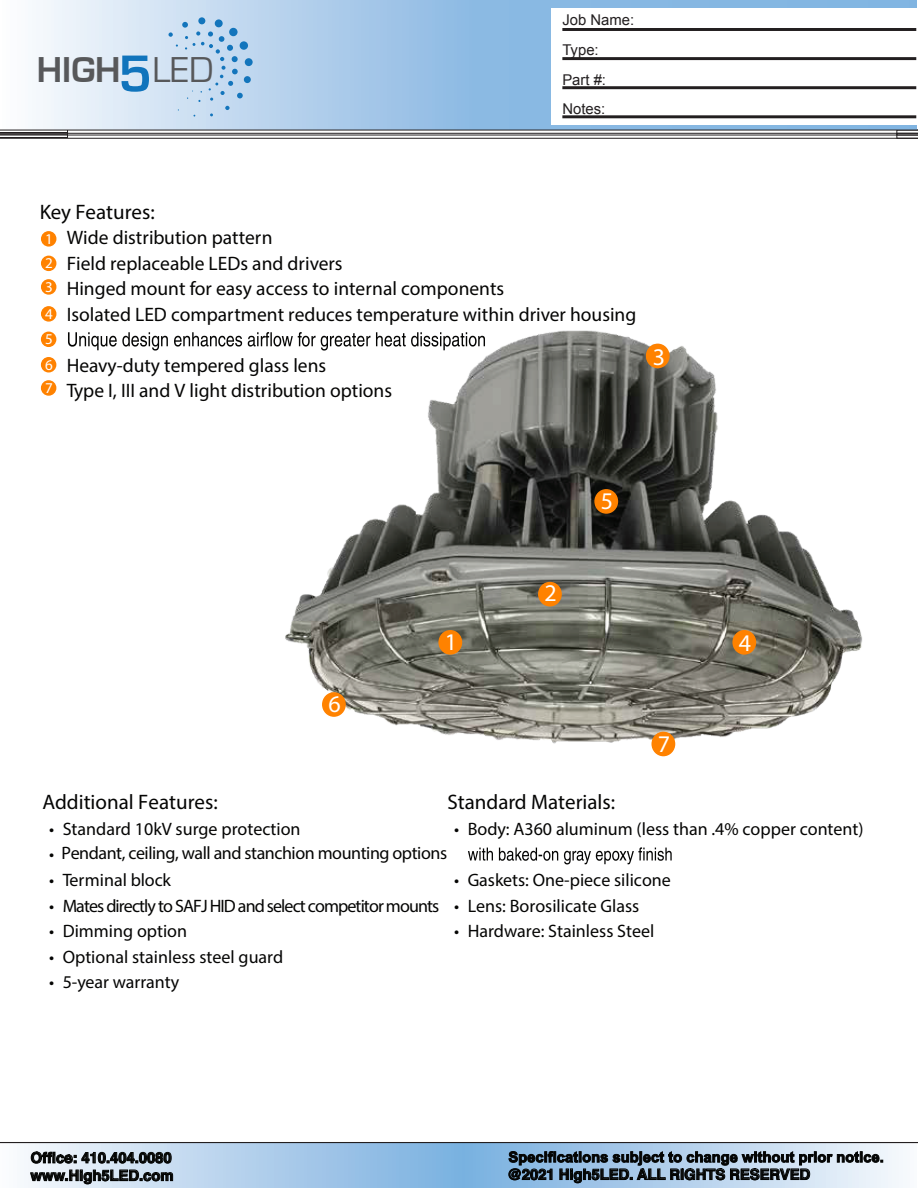
<style>
.page{position:relative;width:918px;height:1188px;background:#fff}
.page>*{position:absolute;margin:0;border:0;box-sizing:border-box;transform-origin:0 0}
.t1{font:700 37.05px "Eurostile";color:#57585a}
.t2{font:24px "Myriad Pro";color:#fff}
.t3{font:21px "Myriad Pro";color:#050504}
.t4{font:19.5px/25.5px "Myriad Pro";color:#050504}
.t5{font:18px "Myriad Pro";color:#050504}
.t6{font:18px "Myriad Pro";letter-spacing:-.025em;color:#050504}
.t7{font:18px "Myriad Pro";letter-spacing:-.05em;color:#050504}
.t8{font:15px/23.2px "Myriad Pro";color:#fff}
.t9{font:14.85px/29.2px "Arial";color:#231f20}
.t10{font:700 14.7px/17.7px "Helvetica";color:#040503}
.s1{font-size:53.85px;color:#1074bc}
.s2{font-weight:400}
</style>
<div class="page">
<svg style="left:36px;top:1px;width:880px;height:128px;background:#b1cfec"></svg>
<svg style="left:0;top:129px;width:918px;height:10px"></svg>
<div style="left:551px;top:8px;width:365px;height:117px;background:#fff"></div>
<hr style="left:562px;top:28px;width:354px;height:3px;background:#231f20">
<hr style="left:562px;top:57px;width:354px;height:3px;background:#231f20">
<hr style="left:562px;top:86px;width:354px;height:3px;background:#231f20">
<hr style="left:562px;top:115px;width:354px;height:3px;background:#231f20">
<svg style="left:0;top:1142px;width:918px;height:46px;background:#9cb3c9"></svg>
<div style="left:198px;top:17px;width:7px;height:7px;background:#1375bc;border-radius:50%"></div>
<svg style="left:215px;top:19px;width:8px;height:8px"></svg>
<div style="left:240px;top:41px;width:8px;height:9px;background:#1375bc;border-radius:50%"></div>
<div style="left:245px;top:58px;width:8px;height:8px;background:#1375bc;border-radius:50%"></div>
<div style="left:244px;top:76px;width:7px;height:7px;background:#1375bc;border-radius:50%"></div>
<svg style="left:168px;top:22px;width:75px;height:95px;background:#bdd6ed"></svg>
<svg style="left:468px;top:847px;width:204px;height:17px"></svg>
<svg style="left:68px;top:332px;width:191px;height:19px"></svg>
<img style="left:260px;top:330px;width:602px;height:427px">
<div style="left:42px;top:358px;width:14px;height:14px;background:#ff8200;border-radius:50%"></div>
<div style="left:41px;top:357px;width:15px;height:15px;border:2px solid #ff8200;border-radius:50%"></div>
<div style="left:42px;top:381px;width:14px;height:14px;background:#ff8200;border-radius:50%"></div>
<div style="left:41px;top:380px;width:15px;height:16px;border:2px solid #ff8200;border-radius:50%"></div>
<div style="left:42px;top:332px;width:14px;height:14px;background:#ff8200;border-radius:50%"></div>
<div style="left:41px;top:332px;width:15px;height:15px;border:2px solid #ff8200;border-radius:50%"></div>
<div style="left:42px;top:307px;width:14px;height:14px;background:#ff8200;border-radius:50%"></div>
<div style="left:41px;top:306px;width:15px;height:16px;border:2px solid #ff8200;border-radius:50%"></div>
<div style="left:42px;top:280px;width:14px;height:14px;background:#ff8200;border-radius:50%"></div>
<div style="left:41px;top:279px;width:15px;height:16px;border:2px solid #ff8200;border-radius:50%"></div>
<div style="left:42px;top:256px;width:14px;height:14px;background:#ff8200;border-radius:50%"></div>
<div style="left:41px;top:256px;width:15px;height:15px;border:2px solid #ff8200;border-radius:50%"></div>
<div style="left:42px;top:232px;width:14px;height:14px;background:#ff8200;border-radius:50%"></div>
<div style="left:41px;top:231px;width:15px;height:16px;border:2px solid #ff8200;border-radius:50%"></div>
<div style="left:439px;top:631px;width:22px;height:23px;background:#ff8200;border-radius:50%"></div>
<div style="left:438px;top:630px;width:24px;height:25px;border:2px solid #ff8200;border-radius:50%"></div>
<div style="left:539px;top:583px;width:22px;height:23px;background:#ff8200;border-radius:50%"></div>
<div style="left:538px;top:582px;width:24px;height:24px;border:2px solid #ff8200;border-radius:50%"></div>
<div style="left:647px;top:344px;width:22px;height:24px;background:#ff8200;border-radius:50%"></div>
<div style="left:646px;top:344px;width:24px;height:24px;border:2px solid #ff8200;border-radius:50%"></div>
<div style="left:733px;top:631px;width:22px;height:23px;background:#ff8200;border-radius:50%"></div>
<div style="left:732px;top:630px;width:24px;height:25px;border:2px solid #ff8200;border-radius:50%"></div>
<div style="left:595px;top:490px;width:22px;height:23px;background:#ff8200;border-radius:50%"></div>
<div style="left:594px;top:489px;width:24px;height:25px;border:2px solid #ff8200;border-radius:50%"></div>
<div style="left:323px;top:693px;width:22px;height:23px;background:#ff8200;border-radius:50%"></div>
<div style="left:322px;top:692px;width:24px;height:25px;border:2px solid #ff8200;border-radius:50%"></div>
<div style="left:652px;top:732px;width:23px;height:24px;background:#ff8200;border-radius:50%"></div>
<div style="left:651px;top:732px;width:24px;height:24px;border:2px solid #ff8200;border-radius:50%"></div>
<h1 class="t1" style="left:37px;top:50px;width:178px">HIGH<span class="s1">5</span><span class="s2">LED</span></h1>
<p class="t9" style="left:562px;top:5px;width:73px">Job Name:</p>
<p class="t9" style="left:562px;top:36px;width:45px">Type:<br>Part #:</p>
<p class="t9" style="left:562px;top:94px;width:44px">Notes:</p>
<p class="t3" style="left:40px;top:199px;width:117px">Key Features:</p>
<p class="t4" style="left:67px;top:225px;width:571px">Wide distribution pattern<br>Field replaceable LEDs and drivers<br>Hinged mount for easy access to internal components<br>Isolated LED compartment reduces temperature within driver housing</p>
<p class="t4" style="left:67px;top:352px;width:327px">Heavy-duty tempered glass lens<br>Type I, III and V light distribution options</p>
<p class="t8" style="left:45px;top:227px;width:9px">1</p>
<p class="t8" style="left:45px;top:251px;width:9px">2</p>
<p class="t8" style="left:45px;top:275px;width:9px">3</p>
<p class="t8" style="left:45px;top:302px;width:9px">4</p>
<p class="t8" style="left:45px;top:327px;width:9px">5</p>
<p class="t8" style="left:45px;top:353px;width:9px">6<br>7</p>
<p class="t2" style="left:653px;top:342px;width:14px">3</p>
<p class="t2" style="left:328px;top:689px;width:14px">6</p>
<p class="t2" style="left:445px;top:627px;width:14px">1</p>
<p class="t2" style="left:544px;top:578px;width:14px">2</p>
<p class="t2" style="left:601px;top:486px;width:14px">5</p>
<p class="t2" style="left:658px;top:729px;width:14px">7</p>
<p class="t2" style="left:739px;top:628px;width:14px">4</p>
<p class="t3" style="left:42px;top:789px;width:177px">Additional Features:</p>
<p class="t5" style="left:49px;top:818px;width:253px">• Standard 10kV surge protection</p>
<p class="t6" style="left:49px;top:842px;width:399px">• Pendant, ceiling, wall and stanchion mounting options</p>
<p class="t5" style="left:49px;top:869px;width:123px">• Terminal block</p>
<p class="t7" style="left:49px;top:894px;width:392px">• Mates directly to SAFJ HID and select competitor mounts</p>
<p class="t5" style="left:49px;top:920px;width:139px">• Dimming option</p>
<p class="t5" style="left:49px;top:945px;width:236px">• Optional stainless steel guard</p>
<p class="t5" style="left:49px;top:971px;width:132px">• 5-year warranty</p>
<p class="t3" style="left:447px;top:789px;width:169px">Standard Materials:</p>
<p class="t5" style="left:454px;top:818px;width:411px">• Body: A360 aluminum (less than .4% copper content)</p>
<p class="t5" style="left:454px;top:869px;width:218px">• Gaskets: One-piece silicone</p>
<p class="t5" style="left:454px;top:894px;width:187px">• Lens: Borosilicate Glass</p>
<p class="t5" style="left:454px;top:920px;width:202px">• Hardware: Stainless Steel</p>
<p class="t10" style="left:31px;top:1151px;width:144px">Office: 410.404.0080 www.High5LED.com</p>
<p class="t10" style="left:507px;top:1167px;width:304px">@2021 High5LED. ALL RIGHTS RESERVED</p>
</div>
